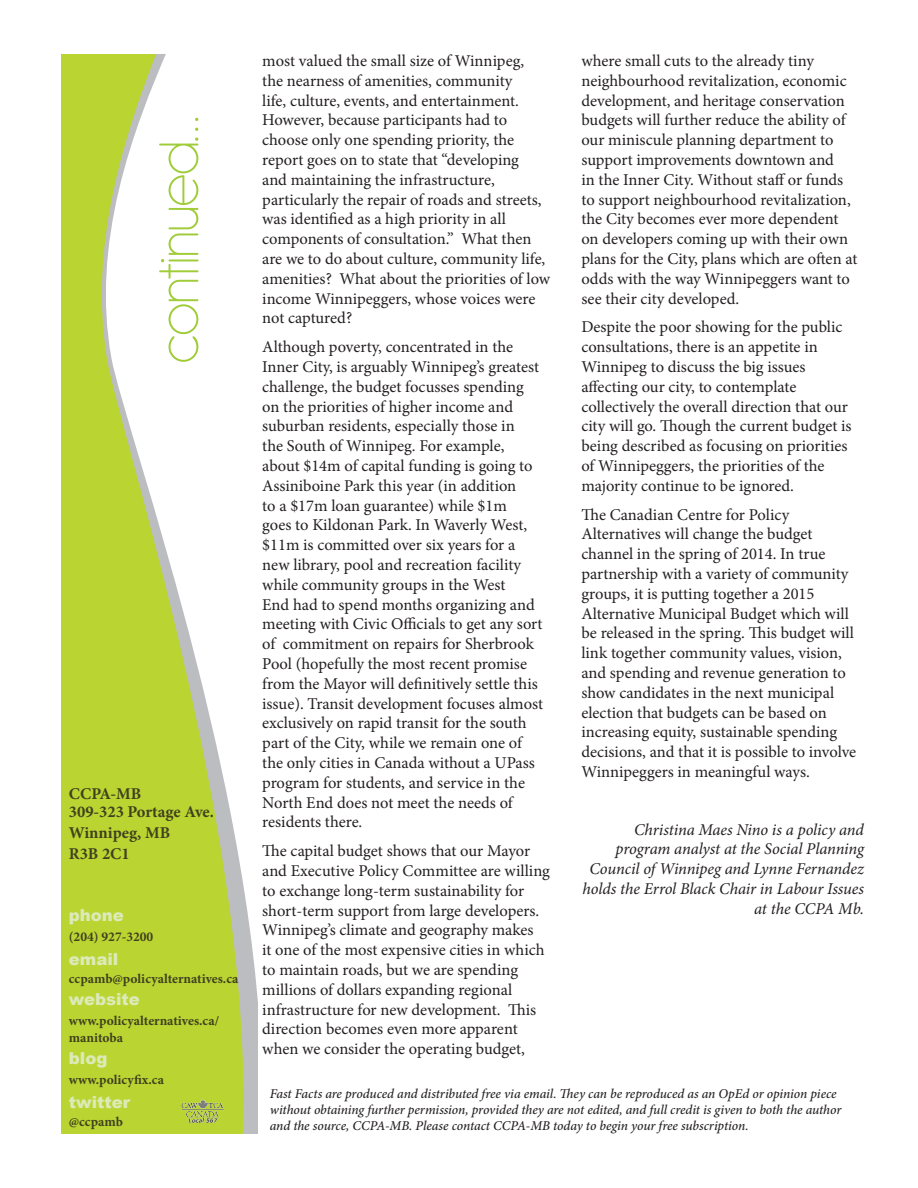
<style>
.page{position:relative;width:918px;height:1188px;background:#fff}
.page>*{position:absolute;margin:0;border:0;box-sizing:border-box;transform-origin:0 0}
.t1{font:200 61.5px "Antipasto";letter-spacing:-.04em;color:#a1cc3a}
.t2{font:16.5px/19.8px "Minion Pro";color:#231f20}
.t3{font:italic 16.5px/19.8px "Minion Pro";letter-spacing:-.01em;color:#231f20;text-align:right}
.t4{font:700 16.5px/21px "Minion Pro";color:#40411e}
.t5{font:900 16.5px "Arial";color:#dceab8}
.t6{font:italic 500 13.5px/16.2px "Minion Pro";letter-spacing:-.005em;color:#231f20}
.t7{font:700 13.5px/16.5px "Minion Pro";color:#40411e}
</style>
<div class="page">
<svg style="left:62px;top:54px;width:196px;height:1080px;fill:#bad432"></svg>
<img style="left:182px;top:1100px;width:41px;height:22px">
<p class="t1" style="left:144px;top:364px;width:251px;rotate:-90deg">continued...</p>
<p class="t4" style="left:69px;top:783px;width:74px">CCPA-MB</p>
<p class="t4" style="left:69px;top:801px;width:147px">309-323 Portage Ave.</p>
<p class="t4" style="left:69px;top:822px;width:103px">Winnipeg, MB<br>R3B 2C1</p>
<p class="t5" style="left:69px;top:903px;width:57px">phone</p>
<p class="t7" style="left:69px;top:928px;width:86px">(204) 927-3200</p>
<p class="t7" style="left:69px;top:970px;width:171px">ccpamb@policyalternatives.ca</p>
<p class="t7" style="left:69px;top:1012px;width:152px">www.policyalternatives.ca/ manitoba</p>
<p class="t7" style="left:69px;top:1071px;width:97px">www.policyfix.ca</p>
<p class="t7" style="left:69px;top:1113px;width:56px">@ccpamb</p>
<p class="t5" style="left:69px;top:947px;width:51px">email</p>
<p class="t5" style="left:69px;top:988px;width:73px">website</p>
<p class="t5" style="left:69px;top:1046px;width:40px">blog</p>
<p class="t5" style="left:69px;top:1090px;width:63px">twitter</p>
<p class="t2" style="left:262px;top:51px;width:289px">most valued the small size of Winnipeg,<br>the nearness of amenities, community<br>life, culture, events, and entertainment.<br>However, because participants had to choose only one spending priority, the report goes on to state that “developing<br>and maintaining the infrastructure, particularly the repair of roads and streets, was identified as a high priority in all components of consultation.” What then are we to do about culture, community life, amenities? What about the priorities of low income Winnipeggers, whose voices were not captured?</p>
<p class="t2" style="left:262px;top:337px;width:282px">Although poverty, concentrated in the Inner City, is arguably Winnipeg’s greatest challenge, the budget focusses spending on the priorities of higher income and suburban residents, especially those in<br>the South of Winnipeg. For example, about $14m of capital funding is going to Assiniboine Park this year (in addition<br>to a $17m loan guarantee) while $1m<br>goes to Kildonan Park. In Waverly West, $11m is committed over six years for a new library, pool and recreation facility while community groups in the West<br>End had to spend months organizing and meeting with Civic Officials to get any sort of commitment on repairs for Sherbrook Pool (hopefully the most recent promise from the Mayor will definitively settle this issue). Transit development focuses almost exclusively on rapid transit for the south part of the City, while we remain one of the only cities in Canada without a UPass program for students, and service in the North End does not meet the needs of residents there.</p>
<p class="t2" style="left:262px;top:841px;width:289px">The capital budget shows that our Mayor and Executive Policy Committee are willing to exchange long-term sustainability for short-term support from large developers.<br>Winnipeg’s climate and geography makes<br>it one of the most expensive cities in which to maintain roads, but we are spending millions of dollars expanding regional infrastructure for new development. This direction becomes even more apparent when we consider the operating budget,</p>
<p class="t2" style="left:581px;top:51px;width:278px">where small cuts to the already tiny neighbourhood revitalization, economic development, and heritage conservation budgets will further reduce the ability of our miniscule planning department to support improvements downtown and<br>in the Inner City. Without staff or funds to support neighbourhood revitalization, the City becomes ever more dependent on developers coming up with their own plans for the City, plans which are often at odds with the way Winnipeggers want to see their city developed.</p>
<p class="t2" style="left:581px;top:317px;width:272px">Despite the poor showing for the public consultations, there is an appetite in Winnipeg to discuss the big issues affecting our city, to contemplate collectively the overall direction that our city will go. Though the current budget is being described as focusing on priorities of Winnipeggers, the priorities of the majority continue to be ignored.</p>
<p class="t2" style="left:581px;top:505px;width:276px">The Canadian Centre for Policy Alternatives will change the budget channel in the spring of 2014. In true partnership with a variety of community groups, it is putting together a 2015<br>Alternative Municipal Budget which will be released in the spring. This budget will link together community values, vision, and spending and revenue generation to show candidates in the next municipal election that budgets can be based on increasing equity, sustainable spending decisions, and that it is possible to involve Winnipeggers in meaningful ways.</p>
<p class="t3" style="left:583px;top:819px;width:283px">Christina Maes Nino is a policy and program analyst at the Social Planning Council of Winnipeg and Lynne Fernandez holds the Errol Black Chair in Labour Issues at the CCPA Mb.</p>
<p class="t6" style="left:270px;top:1085px;width:573px">Fast Facts are produced and distributed free via email. They can be reproduced as an OpEd or opinion piece without obtaining further permission, provided they are not edited, and full credit is given to both the author and the source, CCPA-MB. Please contact CCPA-MB today to begin your free subscription.</p>
</div>
